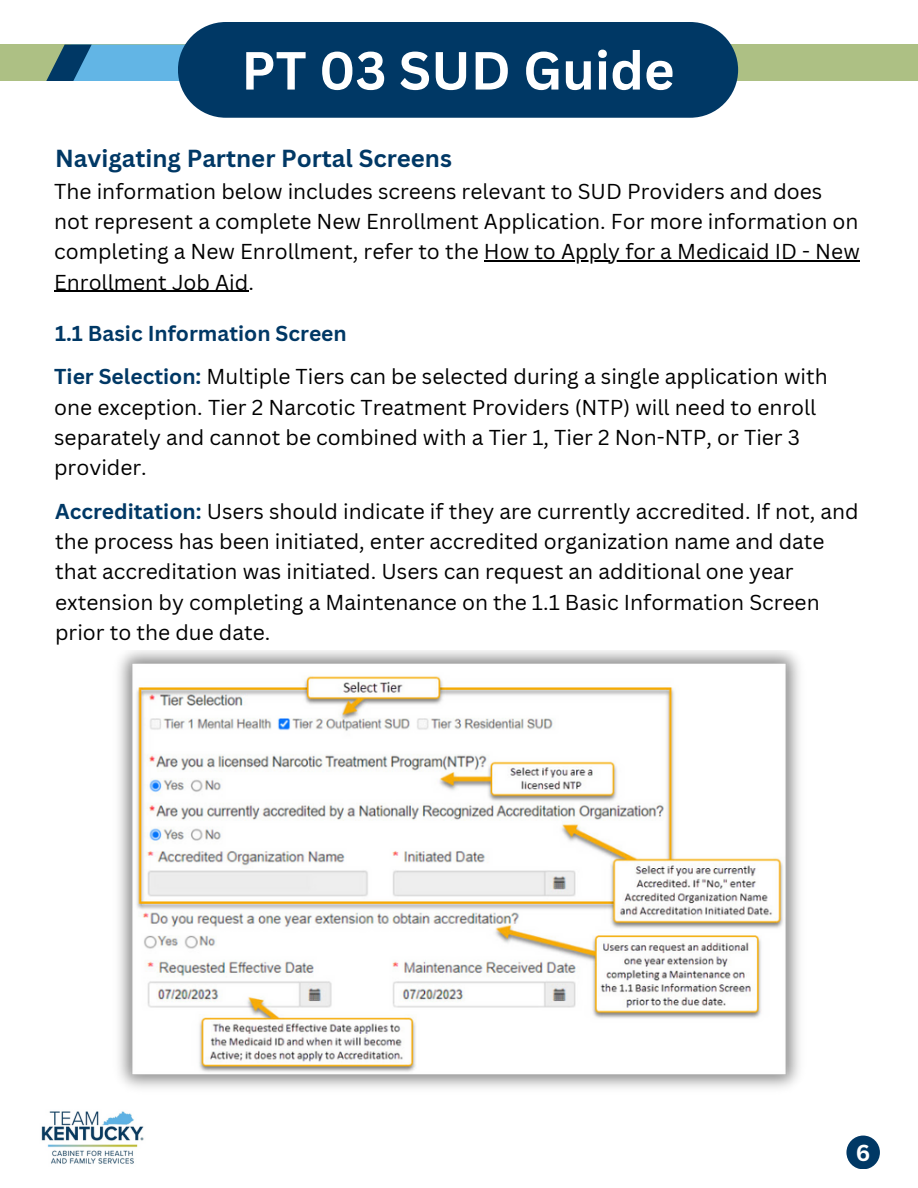
<style>
.page{position:relative;width:918px;height:1188px;background:#fff}
.page>*{position:absolute;margin:0;border:0;box-sizing:border-box;transform-origin:0 0}
.t1{font:700 52.5px "Canva Sans";color:#fff}
.t2{font:700 24px "Canva Sans";color:#003865}
.t3{font:700 22.5px "Canva Sans";color:#fff}
.t4{font:21px/30.3px "Canva Sans";color:#000}
.s1{font-weight:700;color:#003865}
</style>
<div class="page">
<div style="left:0;top:45px;width:918px;height:36px;background:#adc084"></div>
<div style="left:178px;top:22px;width:560px;height:96px;background:#003865;border-radius:48px"></div>
<div style="left:846px;top:1136px;width:34px;height:33px;background:#003865;border-radius:50%"></div>
<svg style="left:46px;top:45px;width:139px;height:36px;background:#5098c0"></svg>
<img style="left:41px;top:1111px;width:103px;height:53px">
<img style="left:118px;top:650px;width:682px;height:438px">
<hr style="left:484px;top:261px;width:376px;height:1px;background:#000">
<hr style="left:54px;top:291px;width:194px;height:1px;background:#000">
<h1 class="t1" style="left:241px;top:33px;width:435px">PT 03 SUD Guide</h1>
<p class="t2" style="left:55px;top:141px;width:398px">Navigating Partner Portal Screens</p>
<p class="t4" style="left:54px;top:175px;width:807px">The information below includes screens relevant to SUD Providers and does not represent a complete New Enrollment Application. For more information on completing a New Enrollment, refer to the How to Apply for a Medicaid ID - New Enrollment Job Aid.</p>
<p class="t4" style="left:54px;top:311px;width:775px;line-height:43.5px"><span class="s1">1.1 Basic Information Screen<br>Tier Selection:</span> Multiple Tiers can be selected during a single application with</p>
<p class="t4" style="left:54px;top:391px;width:764px">one exception. Tier 2 Narcotic Treatment Providers (NTP) will need to enroll separately and cannot be combined with a Tier 1, Tier 2 Non-NTP, or Tier 3 provider.</p>
<p class="t4" style="left:55px;top:495px;width:805px"><span class="s1">Accreditation:</span> Users should indicate if they are currently accredited. If not, and the process has been initiated, enter accredited organization name and date that accreditation was initiated. Users can request an additional one year extension by completing a Maintenance on the 1.1 Basic Information Screen prior to the due date.</p>
<p class="t3" style="left:856px;top:1137px;width:16px">6</p>
</div>
